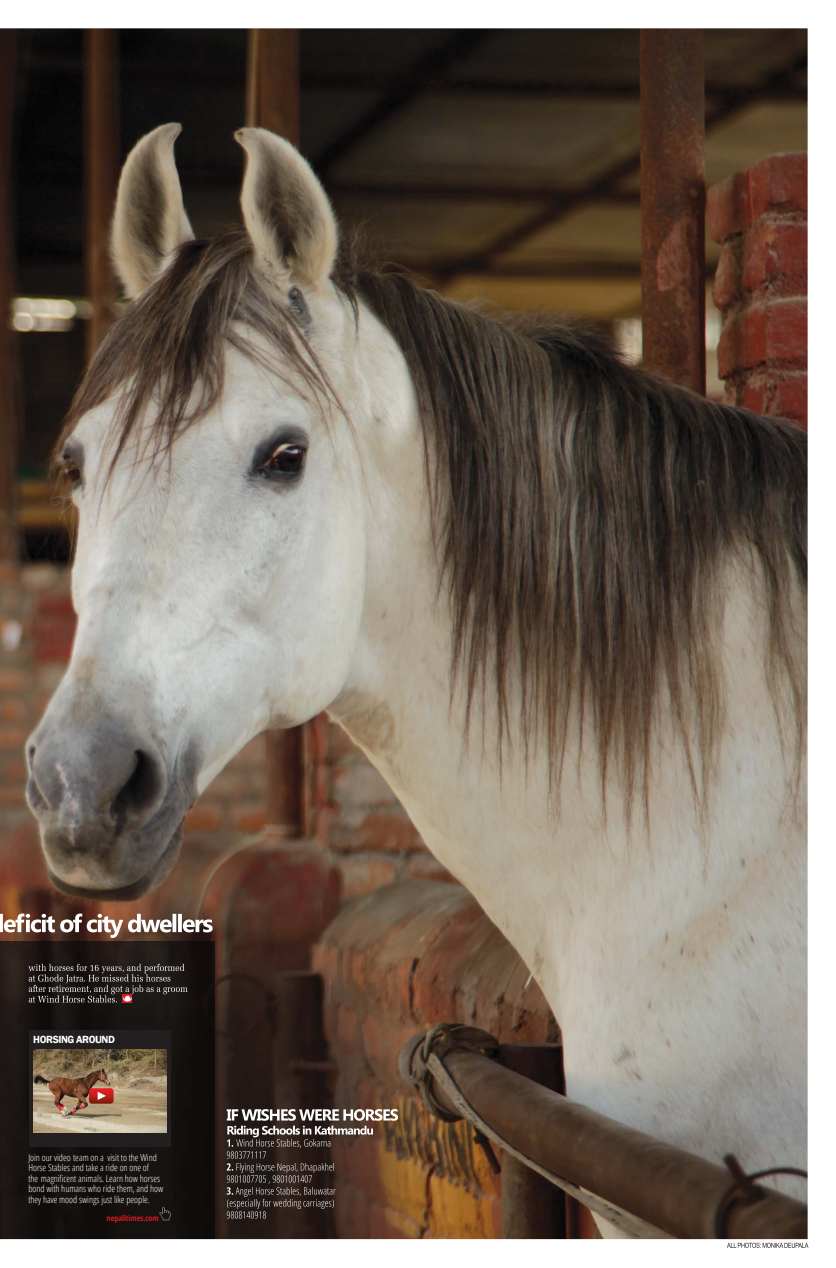
<style>
.page{position:relative;width:836px;height:1268px;background:#fff}
.page>*{position:absolute;margin:0;border:0;box-sizing:border-box;transform-origin:0 0}
.t1{font:600 10.6px "Franklin Gothic";letter-spacing:-.04em;color:#fff}
.t2{font:300 condensed 9.5px/10.5px "Open Sans";color:#fff}
.t3{font:700 condensed 8px "Open Sans";color:#d71920}
</style>
<div class="page">
<img style="left:0;top:28px;width:807px;height:1211px">
<img style="left:0;top:941px;width:215px;height:297px">
<div style="left:29px;top:1030px;width:142px;height:116px;background:#231f20"></div>
<img style="left:34px;top:1049px;width:132px;height:83px">
<svg style="left:89px;top:1088px;width:25px;height:15px"></svg>
<svg style="left:98px;top:1091px;width:8px;height:9px"></svg>
<svg style="left:159px;top:1207px;width:12px;height:13px"></svg>
<svg style="left:0;top:913px;width:213px;height:25px"></svg>
<svg style="left:727px;top:1242px;width:81px;height:6px"></svg>
<svg style="left:227px;top:1109px;width:171px;height:109px"></svg>
<svg style="left:28px;top:964px;width:160px;height:38px"></svg>
<p class="t1" style="left:33px;top:1033px;width:83px">HORSING AROUND</p>
<p class="t2" style="left:28px;top:1151px;width:136px">Join our video team on a visit to the Wind Horse Stables and take a ride on one of<br>the magnificent animals. Learn how horses bond with humans who ride them, and how they have mood swings just like people.</p>
<p class="t3" style="left:107px;top:1212px;width:53px">nepalitimes.com</p>
</div>
